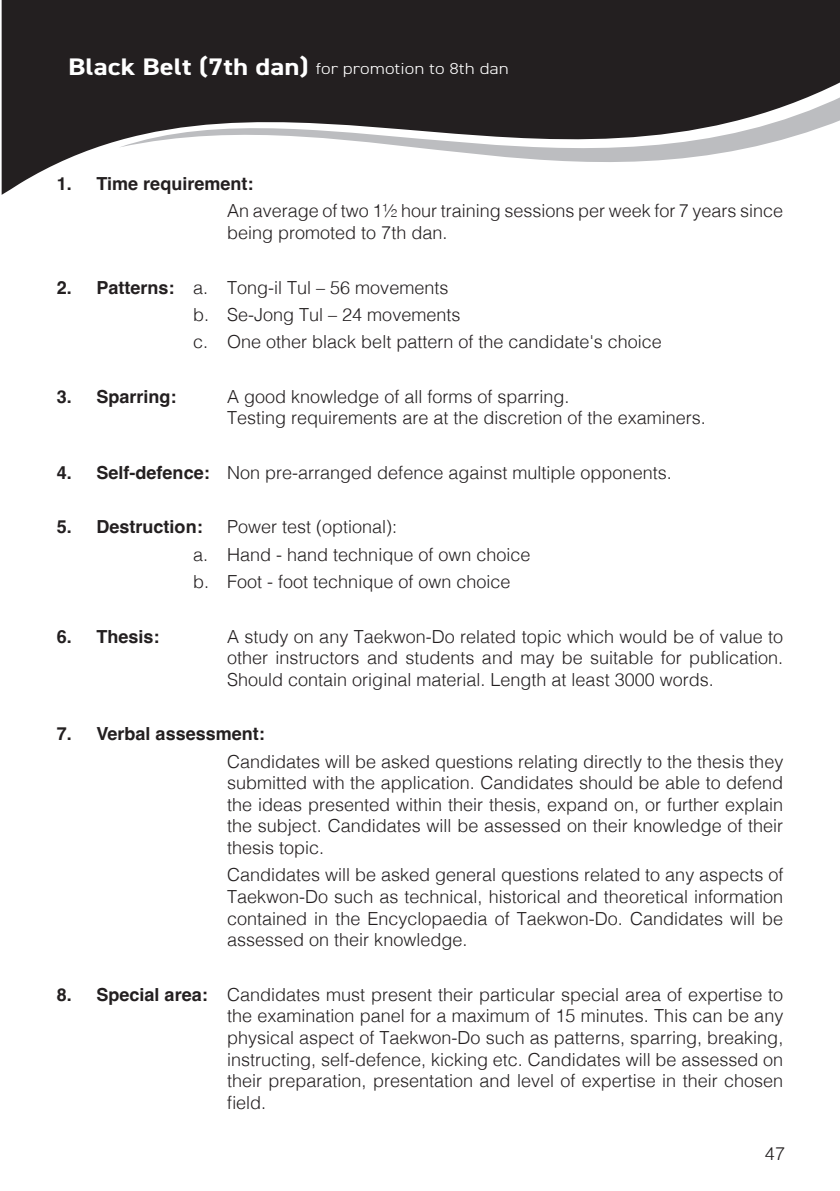
<style>
.page{position:relative;width:840px;height:1191px;background:#fff}
.page>*{position:absolute;margin:0;border:0;box-sizing:border-box;transform-origin:0 0}
.Numbered_Indent{font:300 18px/21.6px "Helvetica";color:#231f20;text-align:justify}
.Body_text{font:300 18px "Helvetica";color:#231f20}
.Indent{font:300 18px/21.6px "Helvetica";color:#231f20}
.Body_text-2{font:700 18px "Helvetica";color:#231f20}
.Numbered_Indent-2{font:700 18px "Helvetica";color:#231f20}
.t1{font:300 16px "DIN2014";color:#fff;scale:1.2 1}
.s1{font-weight:700;font-size:24px}
.s2{font-weight:700}
</style>
<div class="page">
<svg style="left:2px;top:0;width:837px;height:195px;fill:#231f20"></svg>
<hr style="left:57px;top:49px;width:725px;height:1px;background:#231f20">
<hr style="left:57px;top:75px;width:725px;height:1px;background:#231f20">
<p class="t1" style="left:68px;top:58px;width:369px"><span class="s1">Black Belt (7th dan)</span> for promotion to 8th dan</p>
<p class="Body_text-2" style="left:57px;top:173px;width:198px">1. Time requirement:</p>
<p class="Indent" style="left:227px;top:199px;width:557px">An average of two 1½ hour training sessions per week for 7 years since being promoted to 7th dan.</p>
<p class="Body_text" style="left:57px;top:272px;width:393px"><span class="s2">2. Patterns:</span> a. Tong-il Tul – 56 movements</p>
<p class="Indent" style="left:193px;top:302px;width:269px">b. Se-Jong Tul – 24 movements</p>
<p class="Body_text" style="left:193px;top:326px;width:470px">c. One other black belt pattern of the candidate's choice</p>
<p class="Body_text-2" style="left:57px;top:385px;width:121px">3. Sparring:</p>
<p class="Body_text" style="left:227px;top:381px;width:344px">A good knowledge of all forms of sparring.</p>
<p class="Body_text" style="left:227px;top:402px;width:480px">Testing requirements are at the discretion of the examiners.</p>
<p class="Body_text" style="left:57px;top:457px;width:616px"><span class="s2">4. Self-defence:</span> Non pre-arranged defence against multiple opponents.</p>
<p class="Body_text-2" style="left:57px;top:516px;width:147px">5. Destruction:</p>
<p class="Body_text" style="left:227px;top:512px;width:172px">Power test (optional):</p>
<p class="Body_text" style="left:193px;top:539px;width:339px">a. Hand - hand technique of own choice</p>
<p class="Body_text" style="left:193px;top:566px;width:319px">b. Foot - foot technique of own choice</p>
<p class="Numbered_Indent-2" style="left:57px;top:625px;width:104px">6. Thesis:</p>
<p class="Numbered_Indent" style="left:227px;top:624px;width:557px">A study on any Taekwon-Do related topic which would be of value to other instructors and students and may be suitable for publication.<br>Should contain original material. Length at least 3000 words.</p>
<p class="Numbered_Indent-2" style="left:57px;top:723px;width:209px">7. Verbal assessment:</p>
<p class="Numbered_Indent" style="left:227px;top:749px;width:557px">Candidates will be asked questions relating directly to the thesis they submitted with the application. Candidates should be able to defend the ideas presented within their thesis, expand on, or further explain the subject. Candidates will be assessed on their knowledge of their thesis topic.</p>
<p class="Indent" style="left:227px;top:863px;width:557px;text-align:justify">Candidates will be asked general questions related to any aspects of Taekwon-Do such as technical, historical and theoretical information contained in the Encyclopaedia of Taekwon-Do. Candidates will be assessed on their knowledge.</p>
<p class="Numbered_Indent" style="left:227px;top:982px;width:557px;text-indent:-170px"><span class="s2">8. Special area:</span> Candidates must present their particular special area of expertise to the examination panel for a maximum of 15 minutes. This can be any physical aspect of Taekwon-Do such as patterns, sparring, breaking, instructing, self-defence, kicking etc. Candidates will be assessed on their preparation, presentation and level of expertise in their chosen field.</p>
<p class="Numbered_Indent" style="left:764px;top:1141px;width:22px">47</p>
</div>
